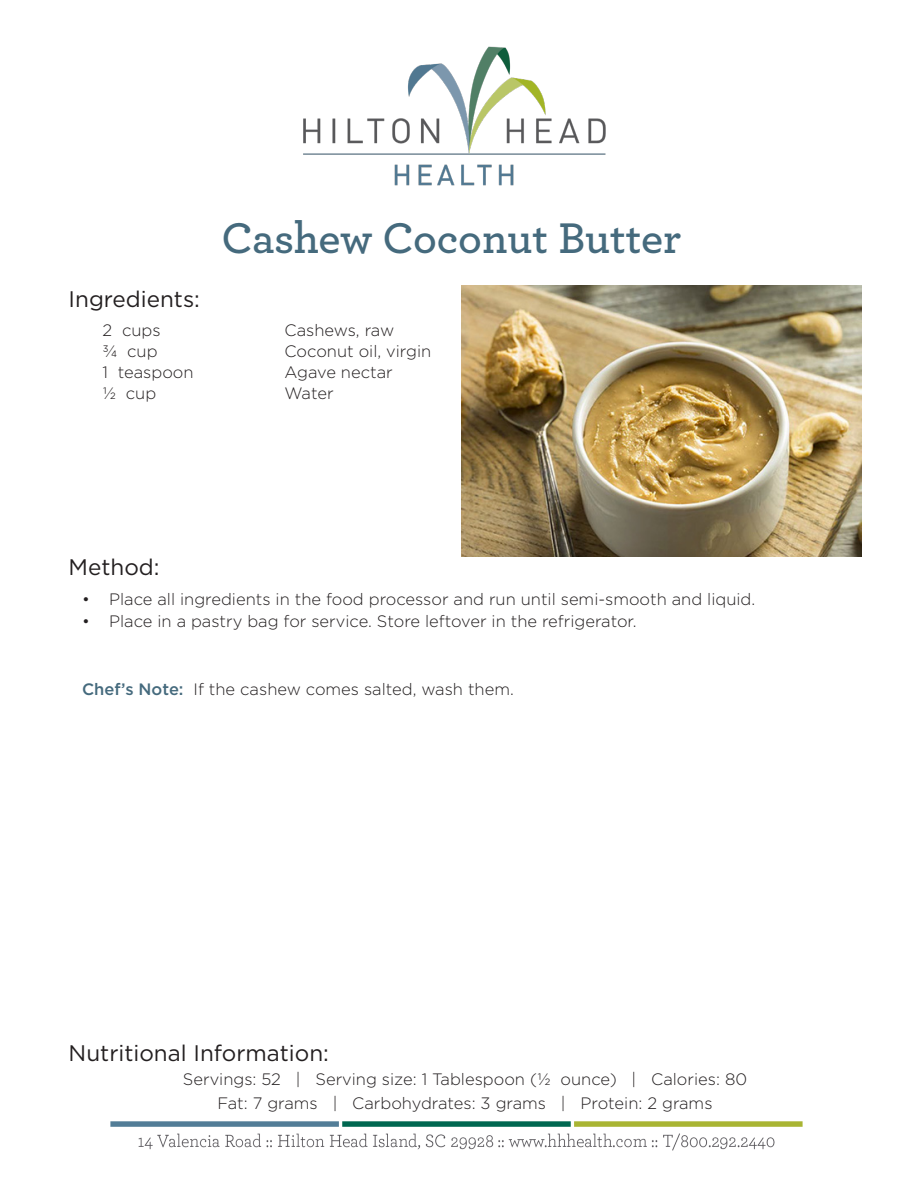
<style>
.page{position:relative;width:918px;height:1188px;background:#fff}
.page>*{position:absolute;margin:0;border:0;box-sizing:border-box;transform-origin:0 0}
.t1{font:600 45px "Archer";letter-spacing:-.005em;color:#456a7d}
.t2{font:22.5px "Gotham";color:#231f20}
.t3{font:300 16.5px "Gotham";color:#231f20}
.s1{font-weight:500;color:#456a7d}
</style>
<div class="page">
<img style="left:110px;top:1121px;width:693px;height:30px">
<img style="left:303px;top:46px;width:303px;height:140px">
<img style="left:462px;top:285px;width:399px;height:272px">
<p class="t1" style="left:222px;top:204px;width:461px">Cashew Coconut Butter</p>
<p class="t2" style="left:69px;top:285px;width:133px">Ingredients:</p>
<p class="t3" style="left:102px;top:319px;width:60px">2 cups</p>
<p class="t3" style="left:285px;top:319px;width:111px">Cashews, raw</p>
<p class="t3" style="left:102px;top:340px;width:57px">¾ cup</p>
<p class="t3" style="left:285px;top:340px;width:148px">Coconut oil, virgin</p>
<p class="t3" style="left:102px;top:361px;width:93px">1 teaspoon</p>
<p class="t3" style="left:285px;top:361px;width:110px">Agave nectar</p>
<p class="t3" style="left:102px;top:382px;width:55px">½ cup</p>
<p class="t3" style="left:285px;top:382px;width:51px">Water</p>
<p class="t2" style="left:69px;top:552px;width:93px">Method:</p>
<p class="t3" style="left:82px;top:589px;width:675px">• Place all ingredients in the food processor and run until semi-smooth and liquid.</p>
<p class="t3" style="left:82px;top:611px;width:556px">• Place in a pastry bag for service. Store leftover in the refrigerator.</p>
<p class="t3" style="left:82px;top:679px;width:433px"><span class="s1">Chef’s Note:</span> If the cashew comes salted, wash them.</p>
<p class="t2" style="left:69px;top:1039px;width:262px">Nutritional Information:</p>
<p class="t3" style="left:183px;top:1069px;width:566px">Servings: 52 | Serving size: 1 Tablespoon (½ ounce) | Calories: 80</p>
<p class="t3" style="left:217px;top:1093px;width:497px">Fat: 7 grams | Carbohydrates: 3 grams | Protein: 2 grams</p>
</div>
